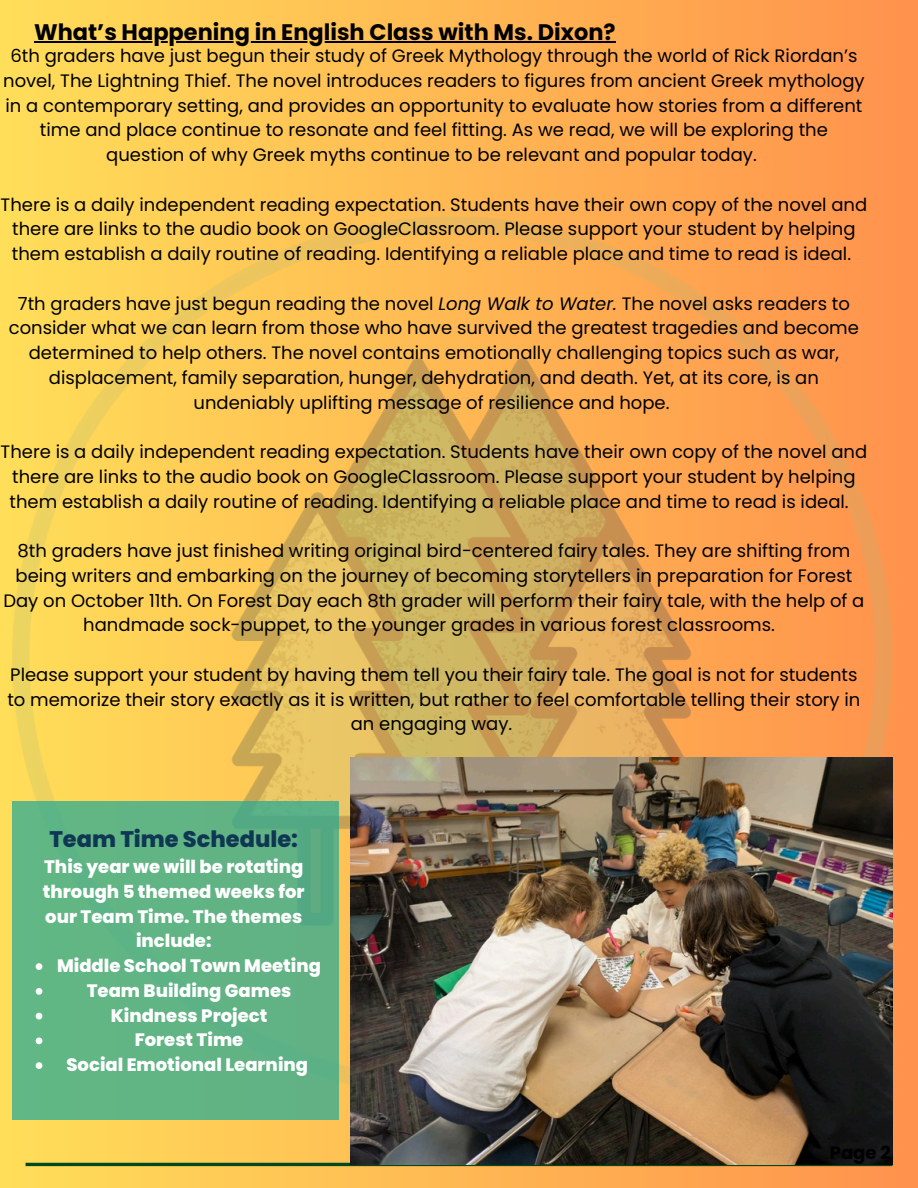
<style>
.page{position:relative;width:918px;height:1188px;background:#fff}
.page>*{position:absolute;margin:0;border:0;box-sizing:border-box;transform-origin:0 0}
.t1{font:700 22.5px "Poppins";color:#000}
.t2{font:800 22.5px "Poppins";color:#0f3754}
.t3{font:18px/24.8px "Poppins";color:#000;text-align:center}
.t4{font:800 18px/24.8px "Poppins";color:#fff;text-align:center}
.t5{font:700 18px "Poppins";color:#000}
.s1{font-style:italic}
</style>
<div class="page">
<div style="left:0;top:0;width:918px;height:1188px;background:linear-gradient(to right,#fede59,#ff924d)"></div>
<img style="left:13px;top:217px;width:880px;height:879px">
<hr style="left:26px;top:1163px;width:866px;height:3px;background:#00491f">
<img style="left:350px;top:757px;width:542px;height:407px">
<hr style="left:34px;top:41px;width:582px;height:2px;background:#000">
<div style="left:13px;top:802px;width:326px;height:318px;background:#61b484"></div>
<svg style="left:36px;top:963px;width:6px;height:7px"></svg>
<svg style="left:36px;top:988px;width:6px;height:7px"></svg>
<svg style="left:36px;top:1013px;width:6px;height:6px"></svg>
<svg style="left:36px;top:1037px;width:6px;height:7px"></svg>
<svg style="left:36px;top:1062px;width:6px;height:7px"></svg>
<p class="t1" style="left:34px;top:17px;width:583px">What’s Happening in English Class with Ms. Dixon?</p>
<h1 class="t3" style="left:3px;top:44px;width:863px">6th graders have just begun their study of Greek Mythology through the world of Rick Riordan’s novel, The Lightning Thief. The novel introduces readers to figures from ancient Greek mythology in a contemporary setting, and provides an opportunity to evaluate how stories from a different time and place continue to resonate and feel fitting. As we read, we will be exploring the question of why Greek myths continue to be relevant and popular today.</h1>
<p class="t3" style="left:1px;top:192px;width:868px">There is a daily independent reading expectation. Students have their own copy of the novel and there are links to the audio book on GoogleClassroom. Please support your student by helping them establish a daily routine of reading. Identifying a reliable place and time to read is ideal.</p>
<p class="t3" style="left:9px;top:291px;width:852px">7th graders have just begun reading the novel <span class="s1">Long Walk to Water.</span> The novel asks readers to consider what we can learn from those who have survived the greatest tragedies and become determined to help others. The novel contains emotionally challenging topics such as war, displacement, family separation, hunger, dehydration, and death. Yet, at its core, is an undeniably uplifting message of resilience and hope.</p>
<p class="t3" style="left:1px;top:440px;width:868px">There is a daily independent reading expectation. Students have their own copy of the novel and there are links to the audio book on GoogleClassroom. Please support your student by helping them establish a daily routine of reading. Identifying a reliable place and time to read is ideal.</p>
<p class="t3" style="left:3px;top:539px;width:863px">8th graders have just finished writing original bird-centered fairy tales. They are shifting from being writers and embarking on the journey of becoming storytellers in preparation for Forest Day on October 11th. On Forest Day each 8th grader will perform their fairy tale, with the help of a handmade sock-puppet, to the younger grades in various forest classrooms.</p>
<p class="t3" style="left:7px;top:662px;width:855px">Please support your student by having them tell you their fairy tale. The goal is not for students to memorize their story exactly as it is written, but rather to feel comfortable telling their story in an engaging way.</p>
<p class="t2" style="left:49px;top:824px;width:250px">Team Time Schedule:</p>
<p class="t4" style="left:43px;top:855px;width:263px">This year we will be rotating through 5 themed weeks for our Team Time. The themes include:</p>
<h2 class="t4" style="left:57px;top:954px;width:265px">Middle School Town Meeting</h2>
<p class="t4" style="left:87px;top:978px;width:206px">Team Building Games</p>
<h2 class="t4" style="left:111px;top:1003px;width:158px">Kindness Project</h2>
<p class="t4" style="left:135px;top:1028px;width:110px">Forest Time</p>
<p class="t4" style="left:66px;top:1053px;width:243px">Social Emotional Learning</p>
<p class="t5" style="left:830px;top:1141px;width:62px">Page 2</p>
</div>
